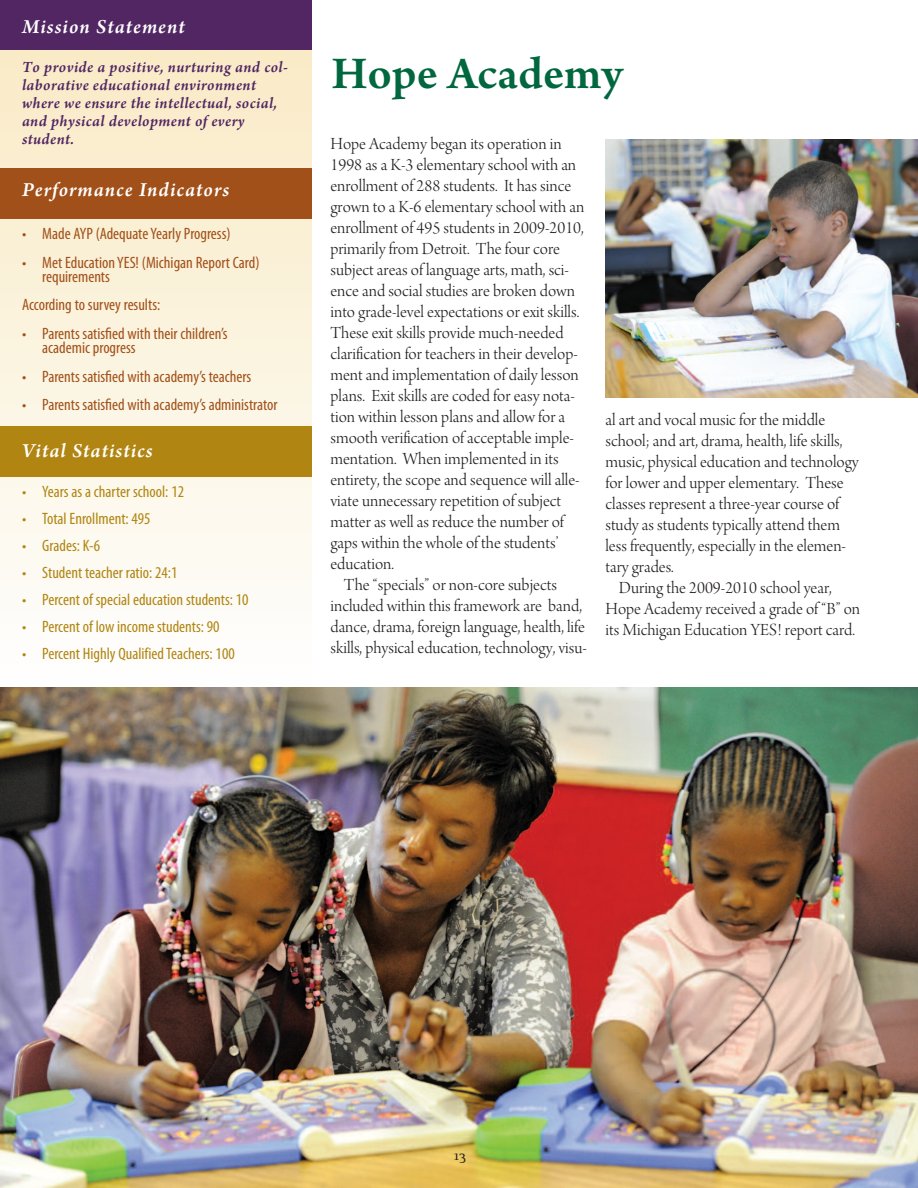
<style>
.page{position:relative;width:918px;height:1188px;background:#fff}
.page>*{position:absolute;margin:0;border:0;box-sizing:border-box;transform-origin:0 0}
.t1{font:600 48px "Arno Pro";color:#00673e}
.t2{font:italic 600 21px "Arno Pro";letter-spacing:.05em;color:#fff}
.t3{font:18px "Arno Pro Light Display";color:#231f20}
.t4{font:condensed 16.5px/14.2px "Myriad Pro";color:#a15019}
.t5{font:condensed 16.5px "Myriad Pro";color:#b08511}
.t6{font:italic 600 16.5px/18px "Arno Pro";letter-spacing:.025em;color:#512662}
.t7{font:15px "Eidetic Neo";color:#231f20}
</style>
<div class="page">
<img style="left:0;top:687px;width:918px;height:501px">
<svg style="left:0;top:50px;width:312px;height:538px"></svg>
<div style="left:0;top:0;width:312px;height:50px;background:#512662"></div>
<div style="left:0;top:168px;width:312px;height:50px;background:#a15019"></div>
<div style="left:0;top:426px;width:312px;height:50px;background:#b08511"></div>
<img style="left:606px;top:139px;width:312px;height:259px">
<p class="t2" style="left:22px;top:19px;width:164px">Mission Statement</p>
<p class="t6" style="left:22px;top:60px;width:268px">To provide a positive, nurturing and col&shy;laborative educational environment where we ensure the intellectual, social, and physical development of every student.</p>
<p class="t2" style="left:22px;top:183px;width:209px">Performance Indicators</p>
<p class="t4" style="left:22px;top:228px;width:210px">• Made AYP (AdequateYearly Progress)</p>
<p class="t4" style="left:42px;top:257px;width:219px;text-indent:-20px">• Met Education YES! (Michigan Report Card) requirements</p>
<p class="t4" style="left:22px;top:299px;width:140px">According to survey results:</p>
<p class="t4" style="left:42px;top:328px;width:187px;text-indent:-20px">• Parents satisfied with their children’s academic progress</p>
<p class="t4" style="left:22px;top:371px;width:231px">• Parents satisfied with academy’s teachers</p>
<p class="t4" style="left:22px;top:399px;width:257px">• Parents satisfied with academy’s administrator</p>
<p class="t2" style="left:22px;top:443px;width:132px">Vital Statistics</p>
<p class="t5" style="left:22px;top:486px;width:164px">• Years as a charter school: 12</p>
<p class="t5" style="left:22px;top:513px;width:130px">• Total Enrollment: 495</p>
<p class="t5" style="left:22px;top:540px;width:80px">• Grades: K-6</p>
<p class="t5" style="left:22px;top:567px;width:157px">• Student teacher ratio: 24:1</p>
<p class="t5" style="left:22px;top:594px;width:228px">• Percent of special education students: 10</p>
<p class="t5" style="left:22px;top:621px;width:199px">• Percent of low income students: 90</p>
<p class="t5" style="left:22px;top:648px;width:214px">• Percent Highly QualifiedTeachers: 100</p>
<h1 class="t1" style="left:332px;top:56px;width:293px">Hope Academy</h1>
<p class="t3" style="left:330px;top:137px;width:233px">Hope Academy began its operation in</p>
<p class="t3" style="left:331px;top:158px;width:247px">1998 as a K-3 elementary school with an</p>
<p class="t3" style="left:330px;top:179px;width:242px">enrollment of 288 students. It has since</p>
<p class="t3" style="left:330px;top:200px;width:255px">grown to a K-6 elementary school with an</p>
<p class="t3" style="left:330px;top:221px;width:255px">enrollment of 495 students in 2009-2010,</p>
<p class="t3" style="left:330px;top:242px;width:231px">primarily from Detroit. The four core</p>
<p class="t3" style="left:330px;top:263px;width:240px">subject areas of language arts, math, sci-</p>
<p class="t3" style="left:330px;top:284px;width:246px">ence and social studies are broken down</p>
<p class="t3" style="left:330px;top:305px;width:250px">into grade-level expectations or exit skills.</p>
<p class="t3" style="left:330px;top:326px;width:235px">These exit skills provide much-needed</p>
<p class="t3" style="left:330px;top:347px;width:249px">clarification for teachers in their develop-</p>
<p class="t3" style="left:330px;top:368px;width:250px">ment and implementation of daily lesson</p>
<p class="t3" style="left:330px;top:389px;width:246px">plans. Exit skills are coded for easy nota-</p>
<p class="t3" style="left:330px;top:410px;width:236px">tion within lesson plans and allow for a</p>
<p class="t3" style="left:330px;top:431px;width:245px">smooth verification of acceptable imple-</p>
<p class="t3" style="left:330px;top:452px;width:230px">mentation. When implemented in its</p>
<p class="t3" style="left:330px;top:473px;width:251px">entirety, the scope and sequence will alle-</p>
<p class="t3" style="left:330px;top:494px;width:232px">viate unnecessary repetition of subject</p>
<p class="t3" style="left:330px;top:515px;width:235px">matter as well as reduce the number of</p>
<p class="t3" style="left:330px;top:536px;width:230px">gaps within the whole of the students’</p>
<p class="t3" style="left:330px;top:557px;width:65px">education.</p>
<p class="t3" style="left:344px;top:578px;width:214px">The “specials” or non-core subjects</p>
<p class="t3" style="left:330px;top:599px;width:253px">included within this framework are band,</p>
<p class="t3" style="left:330px;top:620px;width:256px">dance, drama, foreign language, health, life</p>
<p class="t3" style="left:330px;top:641px;width:258px">skills, physical education, technology, visu-</p>
<p class="t3" style="left:605px;top:413px;width:221px">al art and vocal music for the middle</p>
<p class="t3" style="left:605px;top:434px;width:238px">school; and art, drama, health, life skills,</p>
<p class="t3" style="left:605px;top:455px;width:255px">music, physical education and technology</p>
<p class="t3" style="left:605px;top:476px;width:240px">for lower and upper elementary. These</p>
<p class="t3" style="left:605px;top:497px;width:235px">classes represent a three-year course of</p>
<p class="t3" style="left:605px;top:518px;width:236px">study as students typically attend them</p>
<p class="t3" style="left:605px;top:539px;width:242px">less frequently, especially in the elemen-</p>
<p class="t3" style="left:605px;top:560px;width:70px">tary grades.</p>
<p class="t3" style="left:619px;top:581px;width:214px">During the 2009-2010 school year,</p>
<p class="t3" style="left:605px;top:602px;width:256px">Hope Academy received a grade of “B” on</p>
<p class="t3" style="left:605px;top:623px;width:251px">its Michigan Education YES! report card.</p>
<p class="t7" style="left:454px;top:1146px;width:14px">13</p>
</div>
